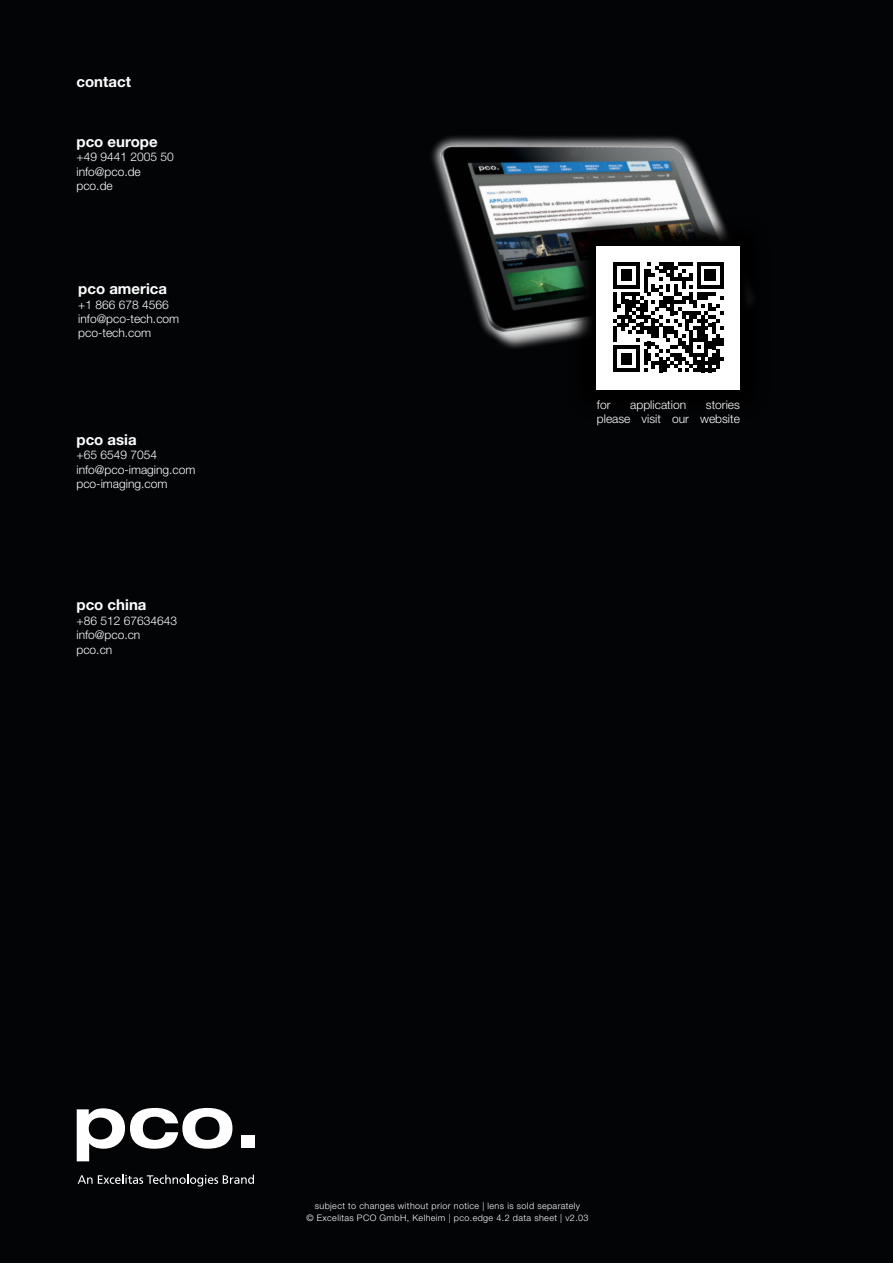
<style>
.page{position:relative;width:893px;height:1263px;background:#030406}
.page>*{position:absolute;margin:0;border:0;box-sizing:border-box;transform-origin:0 0}
.t1{font:700 15px "Helvetica Neue LT Std";color:#fff}
.t2{font:300 12px/14.4px "Helvetica Neue LT Std";color:#fff}
.t3{font:300 9px/12px "Helvetica Neue LT Std";letter-spacing:.04em;color:#fff;text-align:center}
</style>
<div class="page">
<img style="left:344px;top:20px;width:454px;height:453px">
<svg style="left:566px;top:215px;width:205px;height:206px;background:#191b1a"></svg>
<div style="left:597px;top:247px;width:143px;height:143px;background:#fff"></div>
<svg style="left:613px;top:262px;width:110px;height:110px"></svg>
<svg style="left:77px;top:1108px;width:155px;height:53px"></svg>
<div style="left:241px;top:1135px;width:14px;height:12px;background:#fff"></div>
<svg style="left:77px;top:1175px;width:177px;height:36px;background:#151618"></svg>
<p class="t1" style="left:77px;top:73px;width:56px">contact</p>
<p class="t1" style="left:77px;top:132px;width:83px">pco europe</p>
<p class="t2" style="left:77px;top:149px;width:99px">+49 9441 2005 50 info@pco.de pco.de</p>
<p class="t1" style="left:78px;top:280px;width:90px">pco america</p>
<p class="t2" style="left:78px;top:297px;width:102px">+1 866 678 4566 info@pco-tech.com pco-tech.com</p>
<p class="t1" style="left:77px;top:430px;width:62px">pco asia</p>
<p class="t2" style="left:77px;top:448px;width:120px">+65 6549 7054 info@pco-imaging.com pco-imaging.com</p>
<p class="t1" style="left:77px;top:596px;width:71px">pco china</p>
<p class="t2" style="left:77px;top:613px;width:102px">+86 512 67634643 info@pco.cn pco.cn</p>
<p class="t2" style="left:597px;top:397px;width:15px">for</p>
<p class="t2" style="left:630px;top:397px;width:57px">application</p>
<p class="t2" style="left:597px;top:397px;width:145px;text-align:right">stories<br>please visit our website</p>
<p class="t3" style="left:306px;top:1199px;width:284px">subject to changes without prior notice | lens is sold separately<br>© Excelitas PCO GmbH, Kelheim | pco.edge 4.2 data sheet | v2.03</p>
</div>
